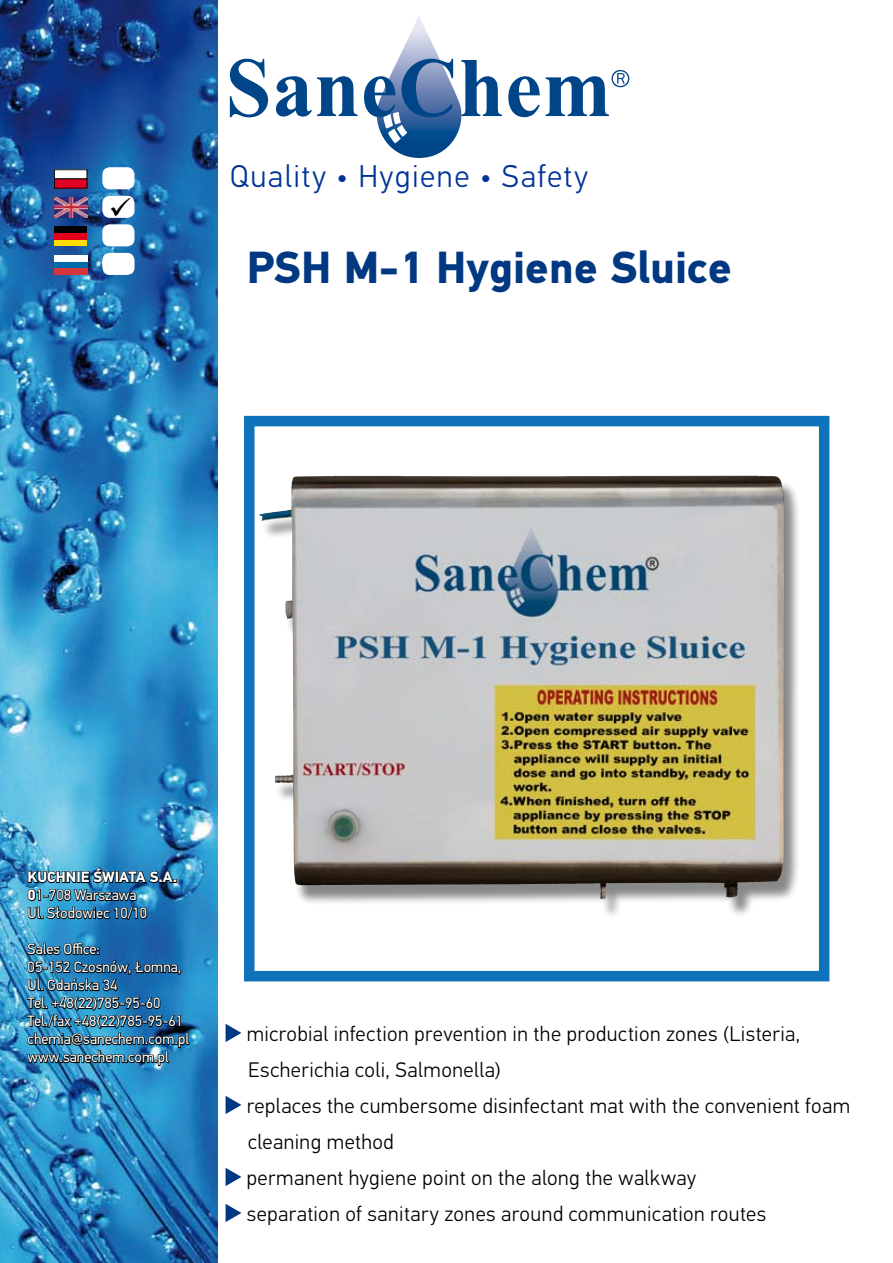
<style>
.page{position:relative;width:893px;height:1263px;background:#fff}
.page>*{position:absolute;margin:0;border:0;box-sizing:border-box;transform-origin:0 0}
.t1{font:700 45px "PF Din Text Pro";color:#003882}
.t2{font:300 31.5px "PF Din Text Pro";letter-spacing:.045em;color:#039}
.t3{font:300 21px/36px "PF Din Text Pro";letter-spacing:.02em;color:#000}
.t4{font:15px/18px "PF Din Text Pro";color:#fff}
.s1{font-weight:700}
</style>
<div class="page">
<div style="left:244px;top:416px;width:585px;height:565px;border:10px solid #0e73bb"></div>
<img style="left:0;top:0;width:217px;height:1263px">
<svg style="left:230px;top:16px;width:399px;height:142px"></svg>
<div style="left:260px;top:480px;width:633px;height:514px;background:#000;opacity:.47"></div>
<img style="left:259px;top:476px;width:484px;height:409px">
<div style="left:54px;top:170px;width:33px;height:9px;background:#fff"></div>
<div style="left:54px;top:170px;width:33px;height:9px;border:1px solid #000"></div>
<div style="left:54px;top:179px;width:33px;height:9px;background:#e20025"></div>
<div style="left:55px;top:227px;width:32px;height:6px;background:#000"></div>
<div style="left:55px;top:240px;width:32px;height:6px;background:#ffdc00"></div>
<div style="left:55px;top:233px;width:32px;height:7px;background:#e2001a"></div>
<img style="left:55px;top:198px;width:32px;height:19px">
<div style="left:54px;top:256px;width:33px;height:18px;background:#006cad"></div>
<div style="left:54px;top:256px;width:33px;height:6px;background:#fff"></div>
<div style="left:54px;top:268px;width:33px;height:6px;background:#d6363b"></div>
<div style="left:103px;top:168px;width:31px;height:21px;background:#fff;border-radius:7px"></div>
<div style="left:102px;top:167px;width:33px;height:22px;border:1px solid #fff;border-radius:7px"></div>
<div style="left:103px;top:225px;width:31px;height:21px;background:#fff;border-radius:7px"></div>
<div style="left:102px;top:224px;width:33px;height:22px;border:1px solid #fff;border-radius:7px"></div>
<div style="left:103px;top:196px;width:31px;height:21px;background:#fff;border-radius:7px"></div>
<div style="left:102px;top:196px;width:33px;height:22px;border:1px solid #fff;border-radius:7px"></div>
<div style="left:103px;top:253px;width:31px;height:21px;background:#fff;border-radius:7px"></div>
<div style="left:102px;top:253px;width:33px;height:22px;border:1px solid #fff;border-radius:7px"></div>
<img style="left:27px;top:864px;width:150px;height:64px">
<img style="left:26px;top:942px;width:164px;height:130px">
<svg style="left:225px;top:1023px;width:17px;height:19px"></svg>
<svg style="left:225px;top:1095px;width:17px;height:19px"></svg>
<svg style="left:225px;top:1168px;width:17px;height:18px"></svg>
<svg style="left:225px;top:1204px;width:17px;height:18px"></svg>
<h2 class="t2" style="left:230px;top:159px;width:359px">Quality • Hygiene • Safety</h2>
<h1 class="t1" style="left:247px;top:240px;width:487px">PSH M-1 Hygiene Sluice</h1>
<p class="t4" style="left:28px;top:868px;width:151px"><span class="s1">KUCHNIE ŚWIATA S.A.<br>0</span>1-708 Warszawa<br>Ul. Słodowiec 10/10</p>
<p class="t4" style="left:28px;top:940px;width:163px">Sales Office:<br>05-152 Czosnów, Łomna,<br>Ul. Gdańska 34<br>Tel. +48(22)785-95-60<br>Tel./fax +48(22)785-95-61 chemia@sanechem.com.pl www.sanechem.com.pl</p>
<p class="t3" style="left:247px;top:1015px;width:605px">microbial infection prevention in the production zones (Listeria, Escherichia coli, Salmonella)<br>replaces the cumbersome disinfectant mat with the convenient foam cleaning method<br>permanent hygiene point on the along the walkway<br>separation of sanitary zones around communication routes</p>
</div>
